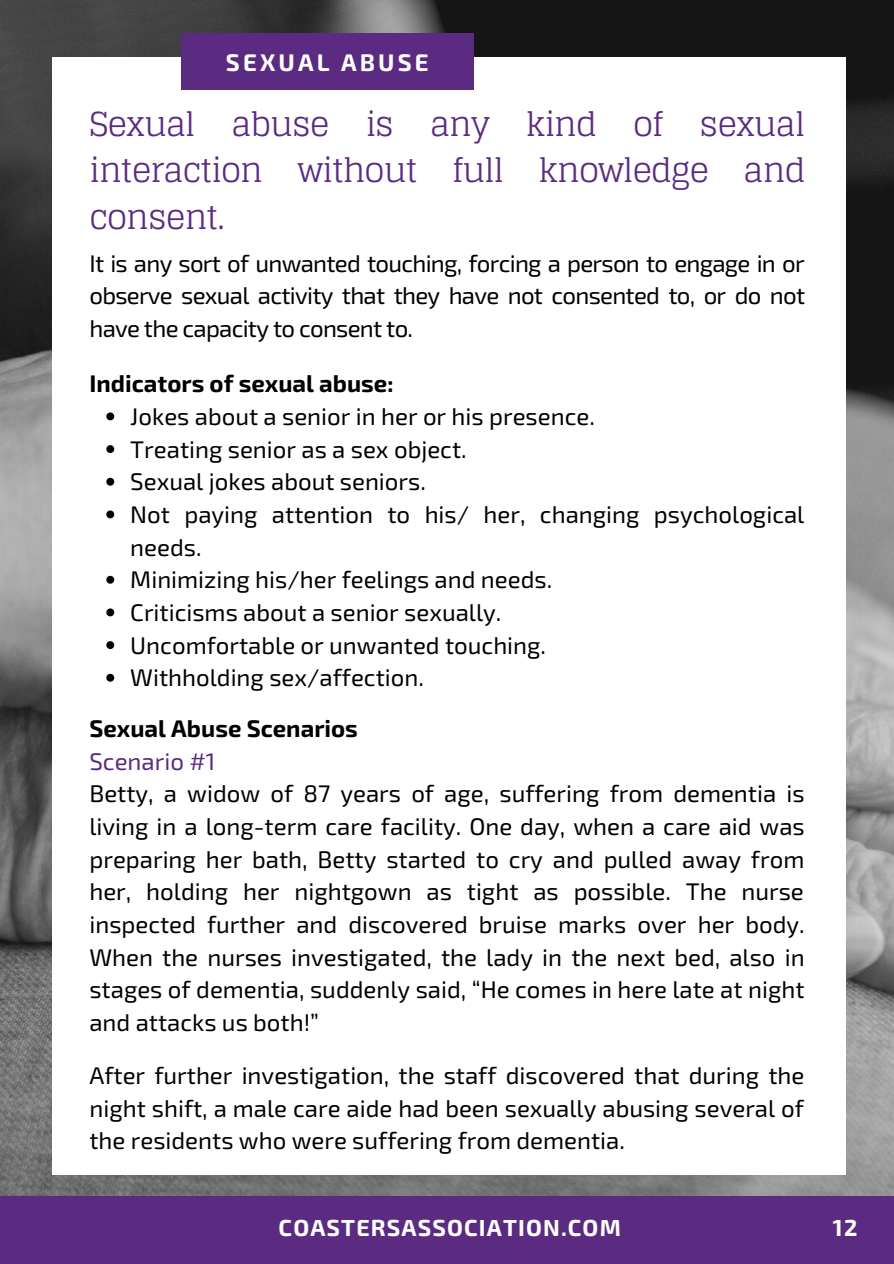
<style>
.page{position:relative;width:894px;height:1264px;background:#fff}
.page>*{position:absolute;margin:0;border:0;box-sizing:border-box;transform-origin:0 0}
.t1{font:33px/46.2px "Glegoo";letter-spacing:-.03em;color:#5b2b82;text-align:justify}
.t2{font:24px/32.7px "Exo 2";color:#000;text-align:justify}
.t3{font:700 24px "Exo 2";color:#000}
.t4{font:700 24px "Exo 2";letter-spacing:.13em;color:#fff}
.t5{font:24px "Exo 2";color:#5b2b82}
.t6{font:700 23.25px "Exo 2";letter-spacing:.05em;color:#fff}
</style>
<div class="page">
<img style="left:0;top:0;width:893px;height:1196px">
<div style="left:52px;top:57px;width:793px;height:1117px;background:#fff"></div>
<div style="left:0;top:1196px;width:893px;height:67px;background:#5b2b82"></div>
<svg style="left:106px;top:412px;width:8px;height:8px"></svg>
<svg style="left:106px;top:445px;width:8px;height:8px"></svg>
<svg style="left:106px;top:478px;width:8px;height:7px"></svg>
<svg style="left:106px;top:510px;width:8px;height:8px"></svg>
<svg style="left:106px;top:576px;width:8px;height:7px"></svg>
<svg style="left:106px;top:608px;width:8px;height:8px"></svg>
<svg style="left:106px;top:641px;width:8px;height:8px"></svg>
<svg style="left:106px;top:673px;width:8px;height:8px"></svg>
<div style="left:181px;top:33px;width:292px;height:57px;background:#5b2b82"></div>
<p class="t4" style="left:226px;top:47px;width:204px">SEXUAL ABUSE</p>
<h1 class="t1" style="left:89px;top:102px;width:717px">Sexual abuse is any kind of sexual interaction without full knowledge and consent.</h1>
<p class="t2" style="left:89px;top:246px;width:717px">It is any sort of unwanted touching, forcing a person to engage in or observe sexual activity that they have not consented to, or do not have the capacity to consent to.</p>
<p class="t3" style="left:89px;top:368px;width:305px">Indicators of sexual abuse:</p>
<p class="t2" style="left:130px;top:399px;width:675px;text-align:left">Jokes about a senior in her or his presence.<br>Treating senior as a sex object.<br>Sexual jokes about seniors.<br>Not paying attention to his/ her, changing psychological needs.<br>Minimizing his/her feelings and needs.<br>Criticisms about a senior sexually.<br>Uncomfortable or unwanted touching.<br>Withholding sex/affection.</p>
<p class="t3" style="left:89px;top:712px;width:270px">Sexual Abuse Scenarios</p>
<p class="t5" style="left:89px;top:745px;width:127px">Scenario #1</p>
<p class="t2" style="left:89px;top:776px;width:716px">Betty, a widow of 87 years of age, suffering from dementia is living in a long-term care facility. One day, when a care aid was preparing her bath, Betty started to cry and pulled away from her, holding her nightgown as tight as possible. The nurse inspected further and discovered bruise marks over her body.<br>When the nurses investigated, the lady in the next bed, also in stages of dementia, suddenly said, “He comes in here late at night and attacks us both!”</p>
<p class="t2" style="left:89px;top:1057px;width:716px">After further investigation, the staff discovered that during the night shift, a male care aide had been sexually abusing several of the residents who were suffering from dementia.</p>
<p class="t6" style="left:269px;top:1212px;width:358px">WWW.REALLYGREATSITE.COM</p>
<p class="t6" style="left:278px;top:1212px;width:343px">COASTERSASSOCIATION.COM</p>
<p class="t6" style="left:832px;top:1212px;width:26px">12</p>
</div>
